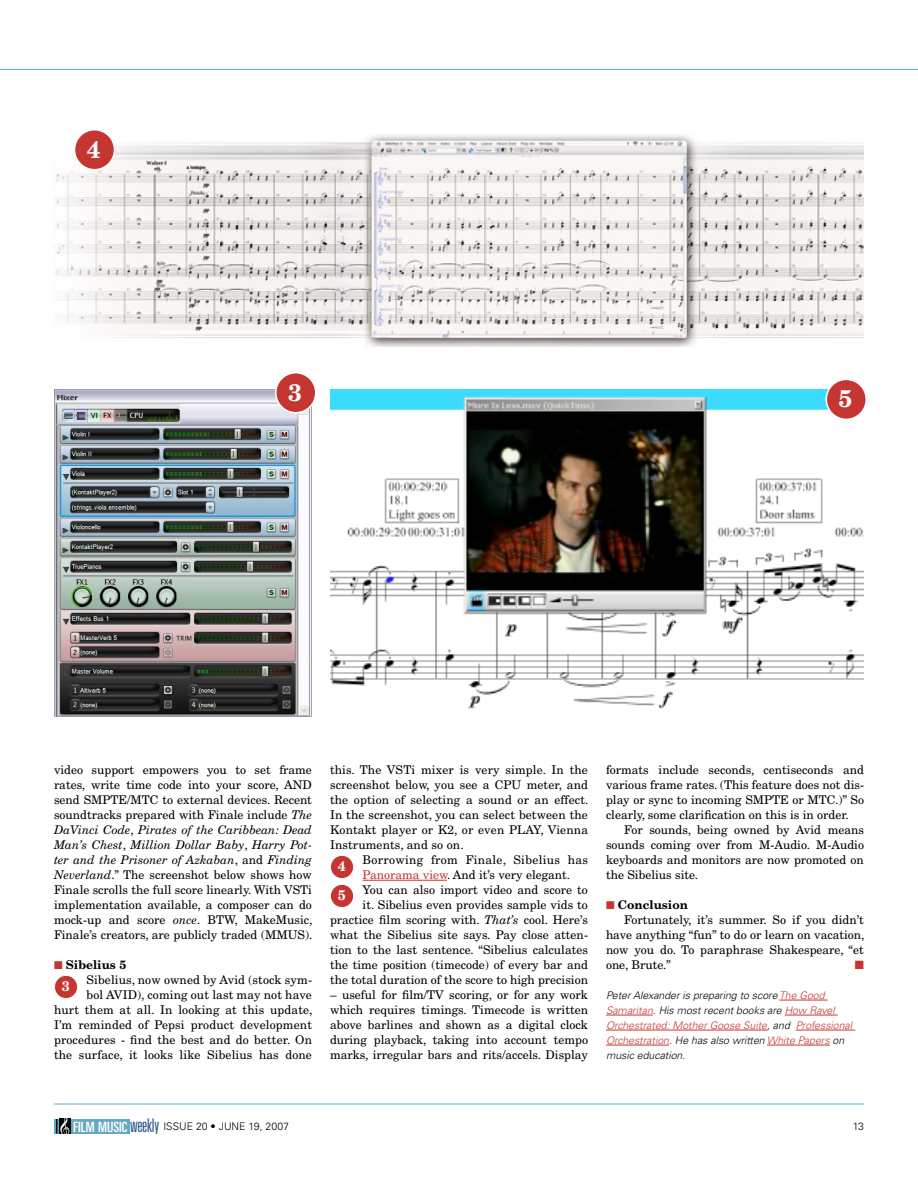
<style>
.page{position:relative;width:918px;height:1188px;background:#fff}
.page>*{position:absolute;margin:0;border:0;box-sizing:border-box;transform-origin:0 0}
.t1{font:700 24px "New Century Schlbk";color:#fff}
.t2{font:700 13.95px/29px "New Century Schlbk";color:#fff}
.t3{font:12px/15px "New Century Schlbk";color:#000;text-align:justify}
.t4{font:12px "New Century Schlbk";letter-spacing:.025em;color:#000}
.t5{font:700 12px "New Century Schlbk";color:#000}
.t6{font:12px "Zapf Dingbats ITC";color:#c53531}
.t7{font:italic 300 10.5px/15px "Univers";color:#000}
.t8{font:300 10.5px "Univers";color:#000}
.s1{font-style:italic}
.s2{color:#c53531}
.s3{font-family:"Univers LT Std";font-weight:400;font-stretch:ultra-condensed;font-size:14.1px;color:#fff}
.s4{font-stretch:ultra-condensed;font-size:18.75px;color:#265587}
</style>
<div class="page">
<div style="left:71px;top:1119px;width:59px;height:15px;background:#65a8c4"></div>
<div style="left:54px;top:1119px;width:5px;height:15px;background:#65a8c4"></div>
<svg style="left:56px;top:1119px;width:15px;height:15px"></svg>
<hr style="left:54px;top:1104px;width:810px;height:1px;background:#65a8c4">
<hr style="left:0;top:69px;width:918px;height:1px;background:#65a8c4">
<hr style="left:363px;top:880px;width:84px;height:1px;background:#c53531">
<hr style="left:779px;top:1000px;width:49px;height:1px;background:#c53531">
<hr style="left:606px;top:1015px;width:47px;height:1px;background:#c53531">
<hr style="left:785px;top:1015px;width:53px;height:1px;background:#c53531">
<hr style="left:606px;top:1030px;width:161px;height:1px;background:#c53531">
<hr style="left:796px;top:1030px;width:59px;height:1px;background:#c53531">
<hr style="left:606px;top:1045px;width:63px;height:1px;background:#c53531">
<hr style="left:767px;top:1045px;width:63px;height:1px;background:#c53531">
<img style="left:56px;top:135px;width:808px;height:211px">
<img style="left:54px;top:390px;width:258px;height:326px">
<img style="left:330px;top:390px;width:534px;height:319px">
<div style="left:276px;top:373px;width:40px;height:40px;background:#c53531;border-radius:50%"></div>
<div style="left:275px;top:372px;width:41px;height:41px;border:2px solid #fff;border-radius:50%"></div>
<div style="left:75px;top:130px;width:39px;height:40px;background:#c53531;border-radius:50%"></div>
<div style="left:74px;top:129px;width:41px;height:41px;border:2px solid #fff;border-radius:50%"></div>
<div style="left:826px;top:379px;width:40px;height:40px;background:#c53531;border-radius:50%"></div>
<div style="left:826px;top:379px;width:41px;height:41px;border:2px solid #fff;border-radius:50%"></div>
<div style="left:54px;top:975px;width:24px;height:24px;background:#c53531;border-radius:50%"></div>
<div style="left:54px;top:975px;width:24px;height:24px;border:1px solid #fff;border-radius:50%"></div>
<div style="left:330px;top:855px;width:24px;height:24px;background:#c53531;border-radius:50%"></div>
<div style="left:330px;top:855px;width:24px;height:24px;border:1px solid #fff;border-radius:50%"></div>
<div style="left:330px;top:884px;width:24px;height:24px;background:#c53531;border-radius:50%"></div>
<div style="left:330px;top:884px;width:24px;height:24px;border:1px solid #fff;border-radius:50%"></div>
<h1 class="t1" style="left:87px;top:134px;width:15px">4</h1>
<h1 class="t1" style="left:288px;top:377px;width:15px">3</h1>
<h1 class="t1" style="left:839px;top:383px;width:15px">5</h1>
<p class="t3" style="left:54px;top:762px;width:260px">video support empowers you to set frame rates, write time code into your score, AND send SMPTE/MTC to external devices. Recent soundtracks prepared with Finale include <span class="s1">The DaVinci Code</span>, <span class="s1">Pirates of the Caribbean: Dead Man’s Chest</span>, <span class="s1">Million Dollar Baby</span>, <span class="s1">Harry Pot&shy;ter and the Prisoner of Azkaban</span>, and <span class="s1">Finding Neverland</span>.” The screenshot below shows how Finale scrolls the full score linearly. With VSTi implementation available, a composer can do mock-up and score <span class="s1">once</span>. BTW, MakeMusic, Finale’s creators, are publicly traded (MMUS).</p>
<p class="t5" style="left:54px;top:957px;width:74px"><span class="s2">■</span> Sibelius 5</p>
<p class="t3" style="left:87px;top:972px;width:227px">Sibelius, now owned by Avid (stock sym-</p>
<p class="t3" style="left:87px;top:987px;width:227px">bol AVID), coming out last may not have</p>
<p class="t3" style="left:54px;top:1002px;width:260px">hurt them at all. In looking at this update,</p>
<p class="t3" style="left:54px;top:1017px;width:260px">I’m reminded of Pepsi product development</p>
<p class="t3" style="left:54px;top:1032px;width:260px">procedures - find the best and do better. On</p>
<p class="t3" style="left:54px;top:1047px;width:259px">the surface, it looks like Sibelius has done</p>
<p class="t2" style="left:62px;top:971px;width:9px">3</p>
<p class="t3" style="left:330px;top:762px;width:260px">this. The VSTi mixer is very simple. In the screenshot below, you see a CPU meter, and the option of selecting a sound or an effect.<br>In the screenshot, you can select between the Kontakt player or K2, or even PLAY, Vienna Instruments, and so on.</p>
<p class="t4" style="left:363px;top:852px;width:227px">Borrowing from Finale, Sibelius has</p>
<p class="t3" style="left:363px;top:867px;width:209px"><span class="s2">Panorama view</span>. And it’s very elegant.</p>
<p class="t3" style="left:363px;top:882px;width:227px">You can also import video and score to</p>
<p class="t3" style="left:363px;top:897px;width:227px">it. Sibelius even provides sample vids to</p>
<p class="t3" style="left:330px;top:912px;width:260px">practice film scoring with. <span class="s1">That’s</span> cool. Here’s</p>
<p class="t3" style="left:330px;top:927px;width:259px">what the Sibelius site says. Pay close atten-</p>
<p class="t3" style="left:330px;top:942px;width:259px">tion to the last sentence. “Sibelius calculates</p>
<p class="t3" style="left:330px;top:957px;width:259px">the time position (timecode) of every bar and</p>
<p class="t3" style="left:330px;top:972px;width:260px">the total duration of the score to high precision</p>
<p class="t3" style="left:330px;top:987px;width:260px">– useful for film/TV scoring, or for any work which requires timings. Timecode is written above barlines and shown as a digital clock during playback, taking into account tempo marks, irregular bars and rits/accels. Display</p>
<p class="t2" style="left:338px;top:851px;width:9px">4<br>5</p>
<p class="t3" style="left:606px;top:762px;width:260px">formats include seconds, centiseconds and various frame rates. (This feature does not dis&shy;play or sync to incoming SMPTE or MTC.)” So clearly, some clarification on this is in order.</p>
<p class="t3" style="left:606px;top:822px;width:260px;text-indent:18px">For sounds, being owned by Avid means sounds coming over from M-Audio. M-Audio keyboards and monitors are now promoted on the Sibelius site.</p>
<p class="t5" style="left:606px;top:897px;width:83px"><span class="s2">■</span> Conclusion</p>
<p class="t3" style="left:624px;top:912px;width:241px">Fortunately, it’s summer. So if you didn’t</p>
<p class="t3" style="left:606px;top:927px;width:260px">have anything “fun” to do or learn on vacation,</p>
<p class="t3" style="left:606px;top:942px;width:259px">now you do. To paraphrase Shakespeare, “et</p>
<p class="t3" style="left:606px;top:957px;width:66px">one, Brute.”</p>
<p class="t6" style="left:855px;top:959px;width:11px">■</p>
<p class="t7" style="left:606px;top:988px;width:248px">Peter Alexander is preparing to score <span class="s2">The Good Samaritan</span>. His most recent books are <span class="s2">How Ravel Orchestrated: Mother Goose Suite</span>, and <span class="s2">Professional Orchestration</span>. He has also written <span class="s2">White Papers</span> on music education.</p>
<p class="t8" style="left:73px;top:1120px;width:217px"><span class="s3">FILM MUSIC</span> <span class="s4">weekly</span> ISS UE 20 • JUNE 19, 2007</p>
<p class="t8" style="left:853px;top:1120px;width:13px">13</p>
</div>
